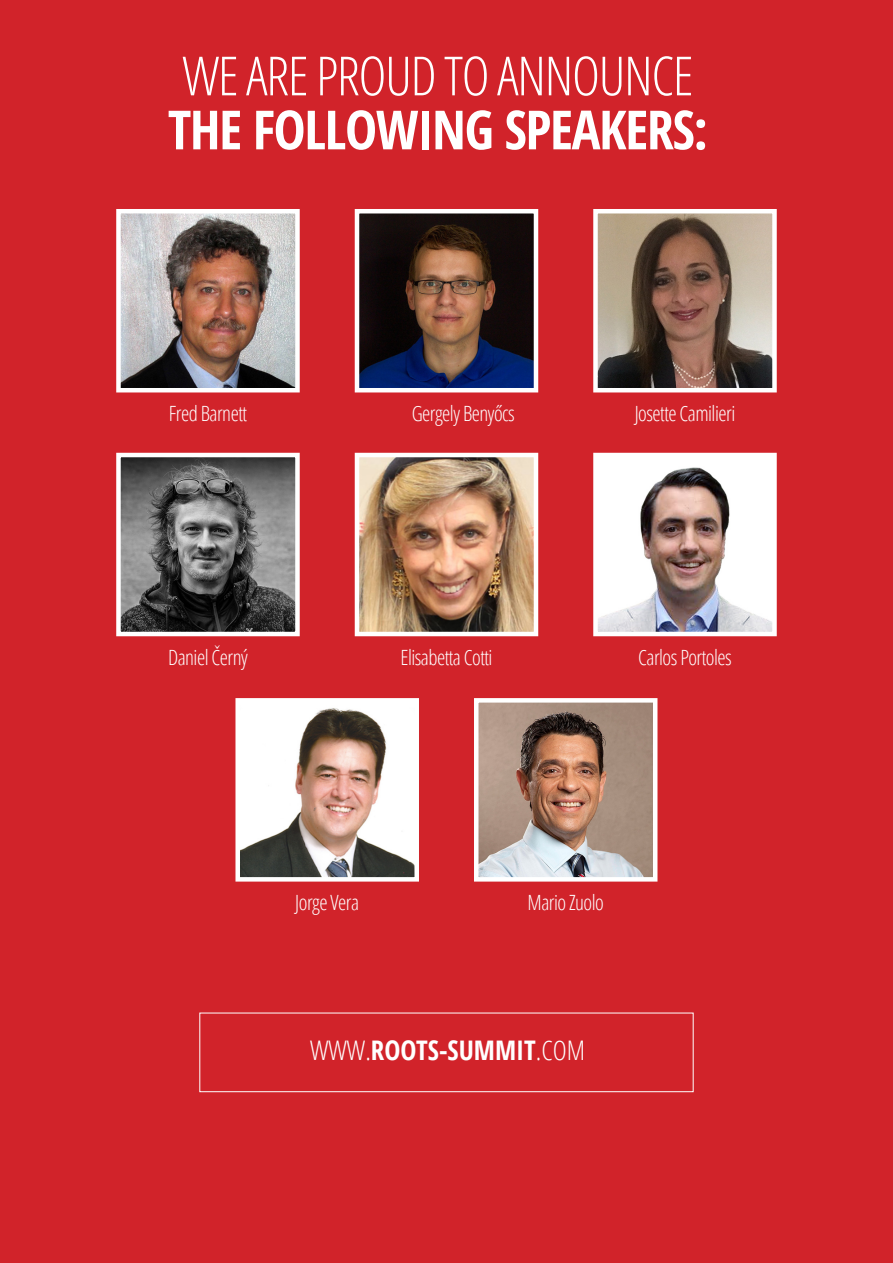
<style>
.page{position:relative;width:893px;height:1263px;background:#d1232a}
.page>*{position:absolute;margin:0;border:0;box-sizing:border-box;transform-origin:0 0}
.t1{font:700 condensed 54px "Open Sans";letter-spacing:-.025em;color:#fff}
.t2{font:300 condensed 54px "Open Sans";letter-spacing:-.025em;color:#fff}
.t3{font:700 condensed 27px "Open Sans";color:#fff}
.t4{font:300 condensed 21px "Open Sans";letter-spacing:-.025em;color:#fff}
.s1{font-weight:300}
</style>
<div class="page">
<img style="left:121px;top:214px;width:174px;height:173px">
<div style="left:116px;top:209px;width:184px;height:183px;border:4px solid #fff"></div>
<img style="left:360px;top:214px;width:173px;height:173px">
<div style="left:355px;top:209px;width:183px;height:183px;border:4px solid #fff"></div>
<img style="left:598px;top:214px;width:174px;height:173px">
<div style="left:593px;top:209px;width:184px;height:183px;border:4px solid #fff"></div>
<img style="left:121px;top:458px;width:174px;height:173px">
<div style="left:116px;top:453px;width:184px;height:183px;border:4px solid #fff"></div>
<img style="left:360px;top:458px;width:173px;height:173px">
<div style="left:355px;top:453px;width:183px;height:183px;border:4px solid #fff"></div>
<img style="left:598px;top:458px;width:174px;height:173px">
<div style="left:593px;top:453px;width:184px;height:183px;border:4px solid #fff"></div>
<img style="left:240px;top:703px;width:174px;height:173px">
<div style="left:235px;top:698px;width:184px;height:183px;border:4px solid #fff"></div>
<img style="left:479px;top:703px;width:173px;height:173px">
<div style="left:474px;top:698px;width:183px;height:183px;border:4px solid #fff"></div>
<div style="left:199px;top:1013px;width:494px;height:79px;border:1px solid #fff"></div>
<h1 class="t2" style="left:182px;top:39px;width:513px">WE ARE PROUD TO ANNOUNCE</h1>
<h1 class="t1" style="left:168px;top:92px;width:542px">THE FOLLOWING SPEAKERS:</h1>
<p class="t4" style="left:169px;top:399px;width:80px">Fred Barnett</p>
<p class="t4" style="left:168px;top:643px;width:81px">Daniel Černý</p>
<p class="t4" style="left:412px;top:399px;width:105px">Gergely Benyőcs</p>
<p class="t4" style="left:400px;top:643px;width:94px">Elisabetta Cotti</p>
<p class="t4" style="left:635px;top:399px;width:102px">Josette Camilieri</p>
<p class="t4" style="left:638px;top:643px;width:95px">Carlos Portoles</p>
<p class="t4" style="left:295px;top:888px;width:65px">Jorge Vera</p>
<p class="t4" style="left:528px;top:888px;width:78px">Mario Zuolo</p>
<p class="t3" style="left:310px;top:1032px;width:277px"><span class="s1">WWW.</span>ROOTS-SUMMIT<span class="s1">.COM</span></p>
</div>
